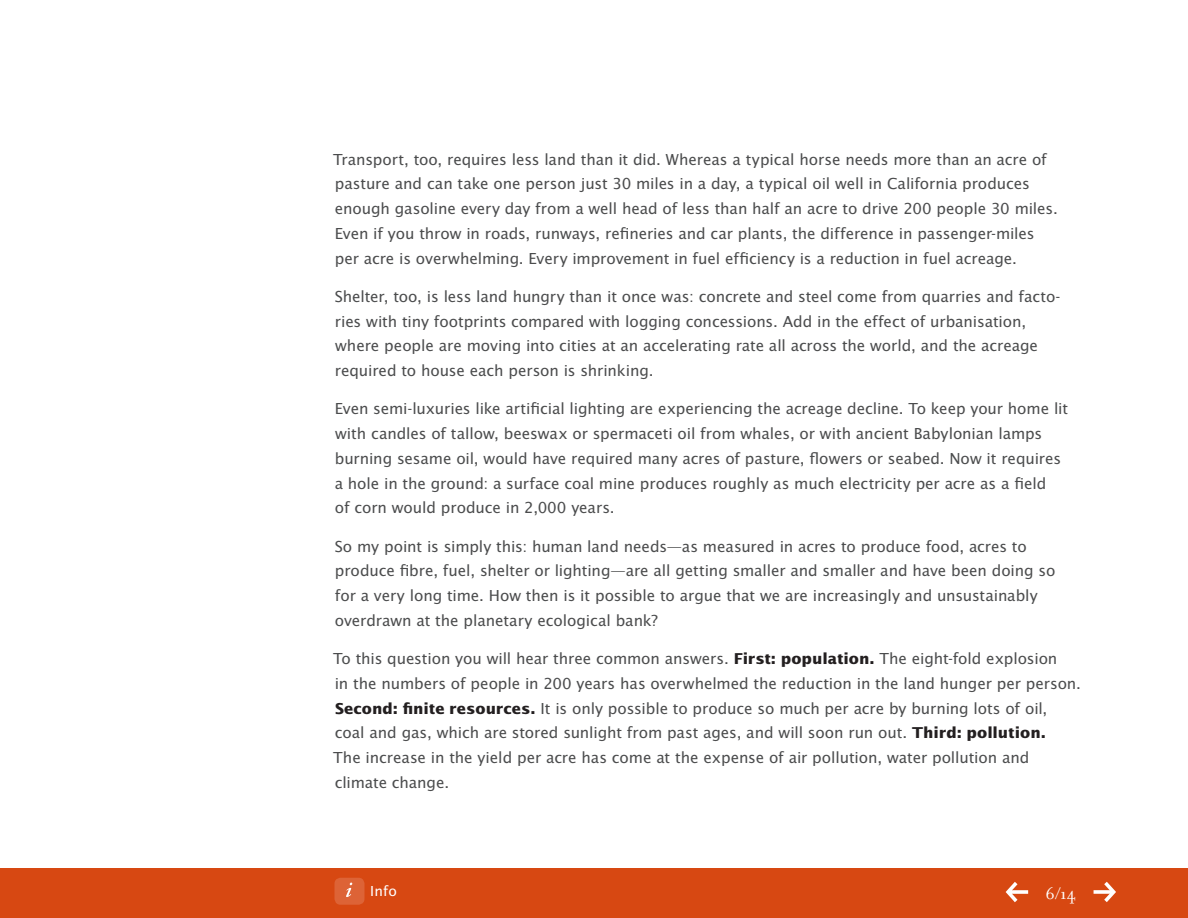
<style>
.page{position:relative;width:1188px;height:918px;background:#fff}
.page>*{position:absolute;margin:0;border:0;box-sizing:border-box;transform-origin:0 0}
.t1{font:18px "Filosofia OT";color:#fff}
.t2{font:16.5px/24.8px "Lucida Sans EFOP";letter-spacing:-.005em;color:#4b4c4d}
.t3{font:15px "Lucida Sans EFOP";color:#fff}
.s1{font-weight:700;font-size:16.35px;color:#231f20}
</style>
<div class="page">
<div style="left:0;top:869px;width:1188px;height:49px;background:#d74812"></div>
<div style="left:334px;top:878px;width:30px;height:27px;background:#dd6336;border-radius:6px"></div>
<svg style="left:346px;top:883px;width:6px;height:14px"></svg>
<svg style="left:1006px;top:882px;width:22px;height:20px"></svg>
<svg style="left:1094px;top:882px;width:22px;height:20px"></svg>
<p class="t2" style="left:333px;top:148px;width:726px">Transport, too, requires less land than it did. Whereas a typical horse needs more than an acre of pasture and can take one person just 30 miles in a day, a typical oil well in California produces enough gasoline every day from a well head of less than half an acre to drive 200 people 30 miles.<br>Even if you throw in roads, runways, refineries and car plants, the difference in passenger-miles per acre is overwhelming. Every improvement in fuel efficiency is a reduction in fuel acreage.</p>
<p class="t2" style="left:335px;top:285px;width:727px">Shelter, too, is less land hungry than it once was: concrete and steel come from quarries and facto&shy;ries with tiny footprints compared with logging concessions. Add in the effect of urbanisation, where people are moving into cities at an accelerating rate all across the world, and the acreage required to house each person is shrinking.</p>
<p class="t2" style="left:335px;top:397px;width:735px">Even semi-luxuries like artificial lighting are experiencing the acreage decline. To keep your home lit with candles of tallow, beeswax or spermaceti oil from whales, or with ancient Babylonian lamps burning sesame oil, would have required many acres of pasture, flowers or seabed. Now it requires a hole in the ground: a surface coal mine produces roughly as much electricity per acre as a field<br>of corn would produce in 2,000 years.</p>
<p class="t2" style="left:335px;top:535px;width:722px">So my point is simply this: human land needs—as measured in acres to produce food, acres to produce fibre, fuel, shelter or lighting—are all getting smaller and smaller and have been doing so for a very long time. How then is it possible to argue that we are increasingly and unsustainably overdrawn at the planetary ecological bank?</p>
<p class="t2" style="left:333px;top:647px;width:749px">To this question you will hear three common answers. <span class="s1">First: population.</span> The eight-fold explosion<br>in the numbers of people in 200 years has overwhelmed the reduction in the land hunger per person.<br><span class="s1">Second: finite resources.</span> It is only possible to produce so much per acre by burning lots of oil,<br>coal and gas, which are stored sunlight from past ages, and will soon run out. <span class="s1">Third: pollution.<br></span>The increase in the yield per acre has come at the expense of air pollution, water pollution and climate change.</p>
<p class="t3" style="left:370px;top:883px;width:28px">Info</p>
<p class="t1" style="left:1046px;top:884px;width:32px">6/14</p>
</div>
